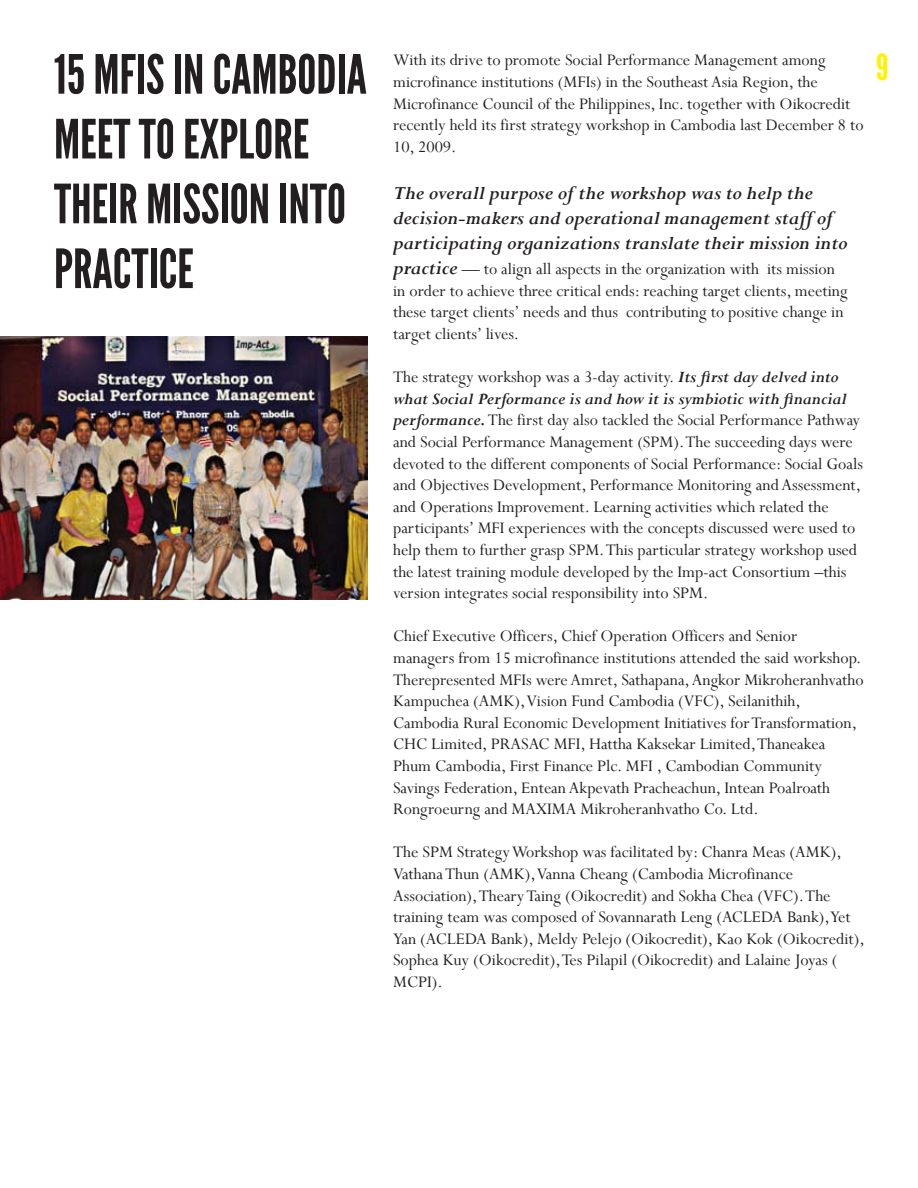
<style>
.page{position:relative;width:918px;height:1188px;background:#fff}
.page>*{position:absolute;margin:0;border:0;box-sizing:border-box;transform-origin:0 0}
.t1{font:54px/64.8px "League Gothic";color:#231f20}
.t2{font:36px "League Gothic";color:#fff200}
.t3{font:italic 700 21px/25.2px "Perpetua";color:#231f20}
.t4{font:18px/21.6px "Perpetua";color:#231f20}
.s1{font-weight:700;font-style:italic;font-size:21px}
.s2{font-weight:700;font-style:italic}
</style>
<div class="page">
<img style="left:0;top:336px;width:367px;height:264px">
<h1 class="t1" style="left:54px;top:43px;width:314px">15 MFIS IN CAMBODIA<br>MEET TO EXPLORE<br>THEI R MISSI</h1>
<h1 class="t1" style="left:230px;top:173px;width:118px">ONINTO</h1>
<h1 class="t1" style="left:54px;top:237px;width:138px">PRACTICE</h1>
<p class="t4" style="left:393px;top:49px;width:472px">With its drive to promote Social Performance Management among microfinance institutions (MFIs) in the Southeast Asia Region, the Microfinance Council of the Philippines, Inc. together with Oikocredit recently held its first strategy workshop in Cambodia last December 8 to 10, 2009.</p>
<p class="t3" style="left:393px;top:180px;width:456px">The overall purpose of the workshop was to help the decision-makers and operational management staff of participating organizations translate their mission into</p>
<p class="t4" style="left:393px;top:258px;width:456px"><span class="s1">practice</span> — to align all aspects in the organization with its mission in order to achieve three critical ends: reaching target clients, meeting these target clients’ needs and thus contributing to positive change in target clients’ lives.</p>
<p class="t4" style="left:393px;top:366px;width:471px">The strategy workshop was a 3-day activity. <span class="s2">Its first day delved into what Social Performance is and how it is symbiotic with financial performance.</span> The first day also tackled the Social Performance Pathway and Social Performance Management (SPM). The succeeding days were devoted to the different components of Social Performance: Social Goals and Objectives Development, Performance Monitoring and Assessment, and Operations Improvement. Learning activities which related the participants’ MFI experiences with the concepts discussed were used to help them to further grasp SPM. This particular strategy workshop used the latest training module developed by the Imp-act Consortium –this version integrates social responsibility into SPM.</p>
<p class="t4" style="left:393px;top:625px;width:472px">Chief Executive Officers, Chief Operation Officers and Senior<br>managers from 15 microfinance institutions attended the said workshop.<br>Therepresented MFIs were Amret, Sathapana, Angkor Mikroheranhvatho Kampuchea (AMK), Vision Fund Cambodia (VFC), Seilanithih, Cambodia Rural Economic Development Initiatives for Transformation, CHC Limited, PRASAC MFI, Hattha Kaksekar Limited, Thaneakea Phum Cambodia, First Finance Plc. MFI , Cambodian Community Savings Federation, Entean Akpevath Pracheachun, Intean Poalroath Rongroeurng and MAXIMA Mikroheranhvatho Co. Ltd.</p>
<p class="t4" style="left:393px;top:841px;width:473px">The SPM Strategy Workshop was facilitated by: Chanra Meas (AMK), Vathana Thun (AMK), Vanna Cheang (Cambodia Microfinance Association), Theary Taing (Oikocredit) and Sokha Chea (VFC). The training team was composed of Sovannarath Leng (ACLEDA Bank), Yet Yan (ACLEDA Bank), Meldy Pelejo (Oikocredit), Kao Kok (Oikocredit), Sophea Kuy (Oikocredit), Tes Pilapil (Oikocredit) and Lalaine Joyas ( MCPI).</p>
<h2 class="t2" style="left:876px;top:46px;width:14px">9</h2>
</div>
